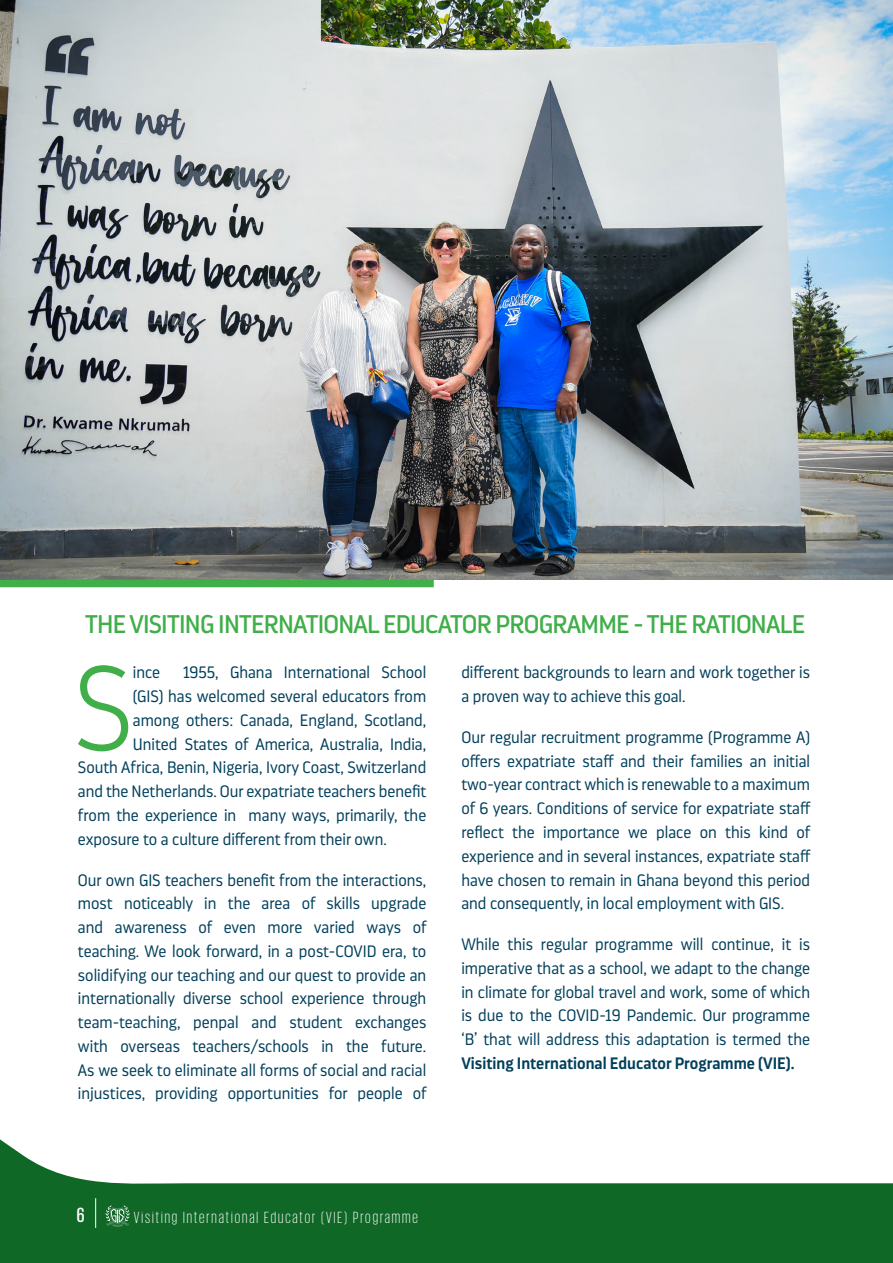
<style>
.page{position:relative;width:893px;height:1263px;background:#fff}
.page>*{position:absolute;margin:0;border:0;box-sizing:border-box;transform-origin:0 0}
.body{font:200 118.35px "Darwin Pro";color:#40ae49}
.body-2{font:25.5px "Darwin Pro";letter-spacing:-.03em;color:#40ae49}
.t1{font:500 21px "Giorgio Sans";color:#fff}
.body-3{font:300 16.5px/23.7px "Darwin Pro";color:#013f5b;text-align:justify}
.t2{font:300 16.5px "Giorgio Sans";letter-spacing:.12em;color:#fff}
.s1{font-weight:600}
</style>
<div class="page">
<svg style="left:0;top:1139px;width:893px;height:124px;fill:#106827"></svg>
<img style="left:0;top:0;width:893px;height:580px">
<div style="left:0;top:580px;width:434px;height:7px;background:#40ae49"></div>
<hr style="left:95px;top:1198px;width:1px;height:30px;background:#fff">
<svg style="left:106px;top:1205px;width:24px;height:22px"></svg>
<p class="body-2" style="left:85px;top:608px;width:722px">THE VISITING INTERNATIONAL EDUCATOR PROGRAMME - THE RATIONALE</p>
<p class="body" style="left:74px;top:633px;width:61px">S</p>
<p class="body-3" style="left:133px;top:660px;width:29px">ince</p>
<p class="body-3" style="left:183px;top:660px;width:245px">1955, Ghana International School</p>
<p class="body-3" style="left:133px;top:684px;width:295px">(GIS) has welcomed several educators from</p>
<p class="body-3" style="left:133px;top:708px;width:295px">among others: Canada, England, Scotland,</p>
<p class="body-3" style="left:133px;top:732px;width:295px">United States of America, Australia, India,</p>
<p class="body-3" style="left:78px;top:755px;width:350px">South Africa, Benin, Nigeria, Ivory Coast, Switzerland</p>
<p class="body-3" style="left:78px;top:779px;width:350px">and the Netherlands. Our expatriate teachers benefit</p>
<p class="body-3" style="left:78px;top:803px;width:350px">from the experience in many ways, primarily, the</p>
<p class="body-3" style="left:78px;top:827px;width:310px">exposure to a culture different from their own.</p>
<p class="body-3" style="left:78px;top:867px;width:350px">Our own GIS teachers benefit from the interactions, most noticeably in the area of skills upgrade and awareness of even more varied ways of teaching. We look forward, in a post-COVID era, to solidifying our teaching and our quest to provide an internationally diverse school experience through team-teaching, penpal and student exchanges with overseas teachers/schools in the future.<br>As we seek to eliminate all forms of social and racial injustices, providing opportunities for people of</p>
<p class="body-3" style="left:461px;top:660px;width:350px">different backgrounds to learn and work together is a proven way to achieve this goal.</p>
<p class="body-3" style="left:461px;top:725px;width:351px">Our regular recruitment programme (Programme A) offers expatriate staff and their families an initial two-year contract which is renewable to a maximum of 6 years. Conditions of service for expatriate staff reflect the importance we place on this kind of experience and in several instances, expatriate staff have chosen to remain in Ghana beyond this period and consequently, in local employment with GIS.</p>
<p class="body-3" style="left:461px;top:932px;width:350px">While this regular programme will continue, it is imperative that as a school, we adapt to the change in climate for global travel and work, some of which is due to the COVID-19 Pandemic. Our programme ‘B’ that will address this adaptation is termed the <span class="s1">Visiting International Educator Programme (VIE).</span></p>
<p class="t1" style="left:77px;top:1204px;width:9px">6</p>
<p class="t2" style="left:134px;top:1209px;width:285px">Visiting International Educator (VIE) Programme</p>
</div>
